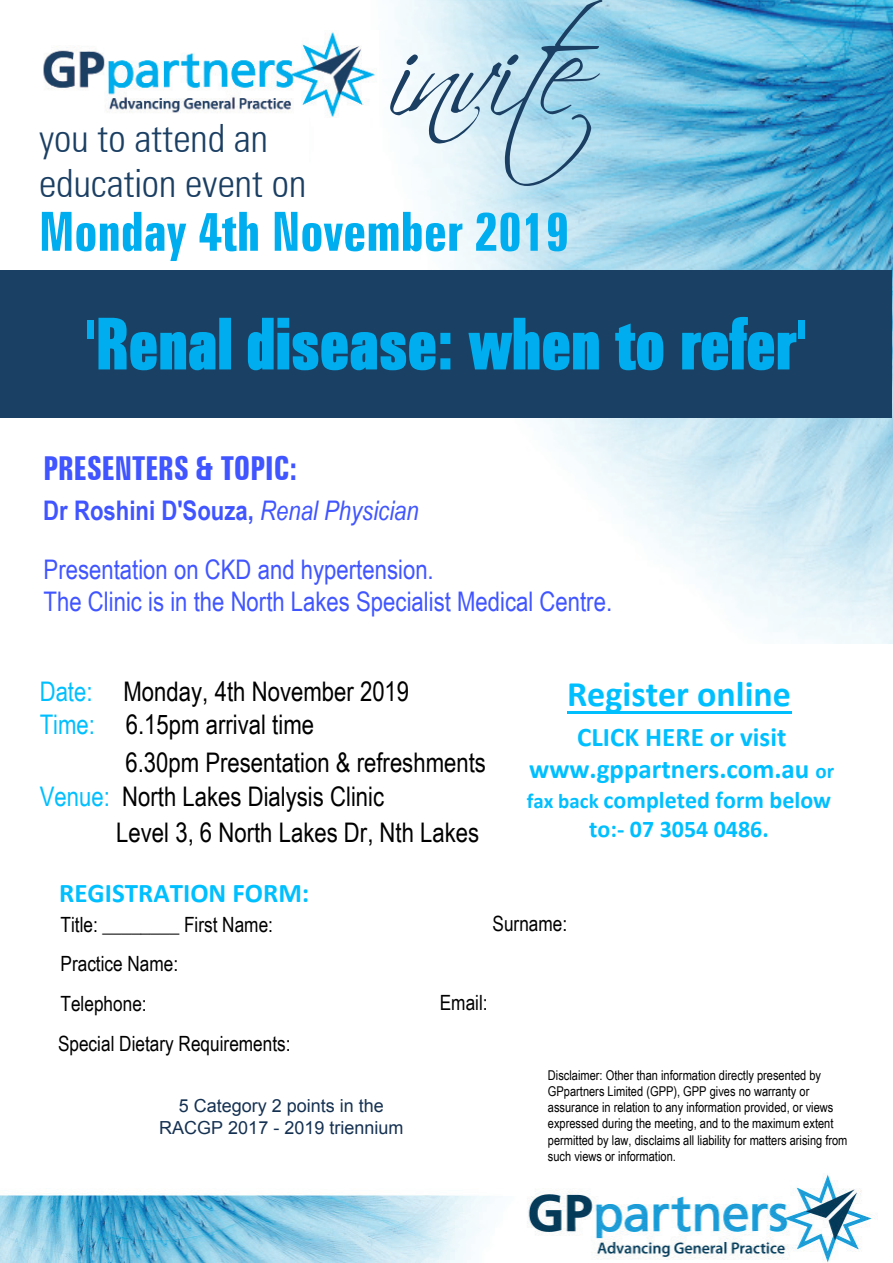
<style>
.page{position:relative;width:893px;height:1263px;background:#fff}
.page>*{position:absolute;margin:0;border:0;box-sizing:border-box;transform-origin:0 0}
.t1{font:129px "Scriptina";letter-spacing:-.095em;color:#1b3f63}
.t2{font:700 extra-condensed 69px "Zurich BT";color:#00aeef}
.t3{font:700 extra-condensed 54px "Zurich BT";color:#00aeef}
.t4{font:300 condensed 39px/45px "Zurich BT";color:#1b3f63}
.t5{font:700 36px "Calibri";color:#00bfff}
.t6{font:700 extra-condensed 33px "Zurich BT";color:#4055ff}
.t7{font:27px/32.4px "Arial Narrow";color:#000}
.t8{font:27px/58.2px "Arial Narrow";color:#4055ff}
.t9{font:700 27px/32.4px "Calibri";color:#00bfff;text-align:center}
.t10{font:700 24px/28.8px "Calibri";color:#00bfff;text-align:center}
.t11{font:21px/40.7px "Arial Narrow";color:#000}
.t12{font:18px/21.6px "Arial";color:#153152;text-align:center}
.t13{font:13.5px/16.2px "Arial Narrow";color:#000}
.s1{font-weight:700}
.s2{font-style:italic}
.s3{color:#00bfff}
.s4{font-size:21px}
</style>
<div class="page">
<img style="left:336px;top:0;width:557px;height:643px">
<div style="left:1px;top:270px;width:891px;height:148px;background:#1a4064"></div>
<img style="left:43px;top:30px;width:335px;height:87px">
<img style="left:0;top:1174px;width:875px;height:89px">
<hr style="left:567px;top:712px;width:224px;height:2px;background:#00bfff">
<h1 class="t1" style="left:387px;top:-6px;width:217px">invite</h1>
<h3 class="t4" style="left:39px;top:115px;width:269px">you to attend an education event on</h3>
<h3 class="t3" style="left:39px;top:201px;width:532px">Monday 4th November 2019</h3>
<h2 class="t2" style="left:84px;top:305px;width:725px">'Renal disease: when to refer'</h2>
<h3 class="t6" style="left:44px;top:449px;width:255px">PRESENTERS &amp; TOPIC:</h3>
<h3 class="t8" style="left:43px;top:481px;width:392px"><span class="s1">Dr Roshini D'Souza,</span> <span class="s2">Renal Physician<br></span>Presentation on CKD and hypertension.</h3>
<h3 class="t8" style="left:44px;top:571px;width:570px">The Clinic is in the North Lakes Specialist Medical Centre.</h3>
<h3 class="t7" style="left:40px;top:674px;width:371px"><span class="s3">Date:</span> Monday, 4th November 2019<br><span class="s3">Time:</span> 6.15pm arrival time</h3>
<h3 class="t7" style="left:40px;top:744px;width:448px;line-height:34.7px;text-indent:86px">6.30pm Presentation &amp; refreshments<br><span class="s3">Venue:</span> North Lakes Dialysis Clinic</h3>
<h3 class="t7" style="left:116px;top:815px;width:365px">Level 3, 6 North Lakes Dr, Nth Lakes</h3>
<h3 class="t9" style="left:59px;top:877px;width:252px">REGISTRATION FORM:</h3>
<h3 class="t5" style="left:567px;top:671px;width:226px">Register online</h3>
<h3 class="t9" style="left:529px;top:719px;width:306px">CLICK HERE or visit www.gppartners.com.au <span class="s4">or</span></h3>
<h3 class="t10" style="left:527px;top:786px;width:306px"><span class="s4">fax back</span> completed form below to:- 07 3054 0486.</h3>
<h3 class="t11" style="left:61px;top:904px;width:214px">Title: ________ First Name:</h3>
<h3 class="t11" style="left:493px;top:902px;width:76px">Surname:</h3>
<h3 class="t11" style="left:61px;top:942px;width:119px">Practice Name:<br>Telephone:</h3>
<h3 class="t11" style="left:440px;top:982px;width:49px">Email:</h3>
<h3 class="t11" style="left:58px;top:1022px;width:234px">Special Dietary Requirements:</h3>
<h3 class="t12" style="left:159px;top:1095px;width:246px">5 Category 2 points in the<br>RACGP 2017 - 2019 triennium</h3>
<p class="t13" style="left:548px;top:1066px;width:301px">Disclaimer: Other than information directly presented by GPpartners Limited (GPP), GPP gives no warranty or assurance in relation to any information provided, or views expressed during the meeting, and to the maximum extent permitted by law, disclaims all liability for matters arising from such views or information.</p>
</div>
